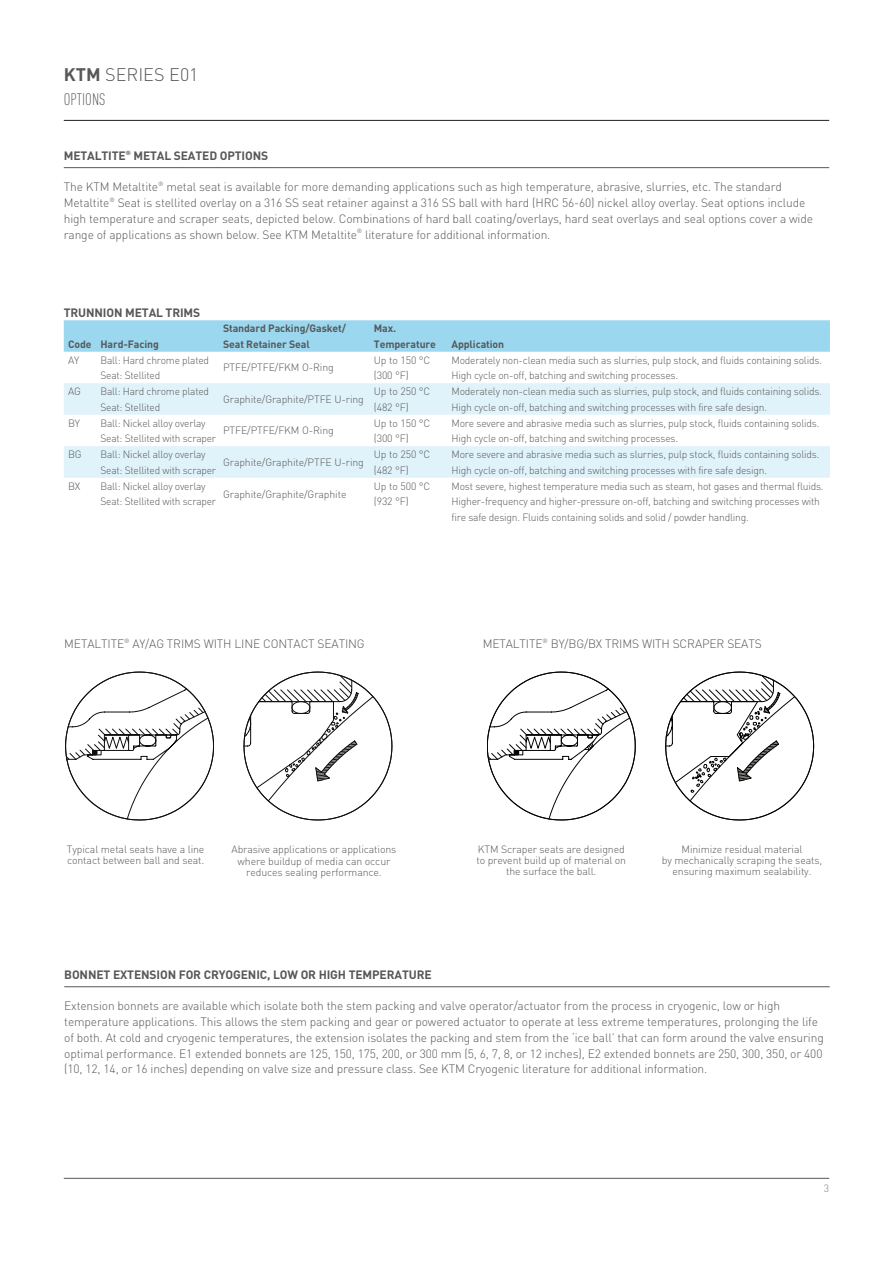
<style>
.page{position:relative;width:893px;height:1263px;background:#fff}
.page>*{position:absolute;margin:0;border:0;box-sizing:border-box;transform-origin:0 0}
.Page_Heading{font:300 18px "DIN Pro";color:#57585a}
.Page_Subheading{font:300 condensed 16.5px "DIN Pro";color:#57585a}
.Body{font:300 12px/15.8px "DIN Pro";letter-spacing:-.01em;color:#57585a}
.Image_Title{font:300 12px "DIN Pro";letter-spacing:-.01em;color:#57585a}
.Subtitle{font:700 12px "DIN Pro";letter-spacing:-.01em;color:#57585a}
.Table_Title{font:700 12px "DIN Pro";letter-spacing:-.01em;color:#57585a}
.Table_Body{font:300 10.5px/15.8px "DIN Pro";letter-spacing:-.02em;color:#57585a}
.Image_Annotation_Med{font:300 10.5px/11.2px "DIN Pro";letter-spacing:-.01em;color:#57585a;text-align:center}
.Table_Header{font:700 10.5px/15.8px "DIN Pro";letter-spacing:-.01em;color:#57585a}
.t1{font:300 10.5px "DIN Pro";color:#808285}
.s1{font-weight:700}
</style>
<div class="page">
<hr style="left:64px;top:120px;width:765px;height:1px;background:#231f20">
<hr style="left:64px;top:1178px;width:765px;height:1px;background:#57585a">
<svg style="left:65px;top:672px;width:328px;height:148px"></svg>
<svg style="left:487px;top:672px;width:328px;height:148px"></svg>
<hr style="left:64px;top:167px;width:765px;height:1px;background:#57585a">
<div style="left:64px;top:320px;width:766px;height:32px;background:#9bd8f0"></div>
<svg style="left:64px;top:383px;width:766px;height:95px;fill:#e1f3fa"></svg>
<hr style="left:64px;top:986px;width:766px;height:1px;background:#57585a">
<p class="Page_Heading" style="left:64px;top:61px;width:136px"><span class="s1">KTM</span> SERIES E01</p>
<p class="Page_Subheading" style="left:64px;top:88px;width:43px">OPTIONS</p>
<p class="Subtitle" style="left:64px;top:145px;width:206px">METALTITE<sup>®</sup> METAL SEATED OPTIONS</p>
<p class="Body" style="left:64px;top:178px;width:751px">The KTM Metaltite<sup>®</sup> metal seat is available for more demanding applications such as high temperature, abrasive, slurries, etc. The standard Metaltite<sup>®</sup> Seat is stellited overlay on a 316 SS seat retainer against a 316 SS ball with hard (HRC 56-60) nickel alloy overlay. Seat options include high temperature and scraper seats, depicted below. Combinations of hard ball coating/overlays, hard seat overlays and seal options cover a wide range of applications as shown below. See KTM Metaltite<sup>®</sup> literature for additional information.</p>
<p class="Table_Title" style="left:64px;top:303px;width:138px">TRUNNION METAL TRIMS</p>
<p class="Table_Header" style="left:68px;top:335px;width:25px">Code</p>
<p class="Table_Header" style="left:100px;top:335px;width:60px">Hard-Facing</p>
<p class="Table_Header" style="left:223px;top:319px;width:125px">Standard Packing/Gasket/</p>
<p class="Table_Header" style="left:223px;top:335px;width:88px">Seat Retainer Seal</p>
<p class="Table_Header" style="left:374px;top:319px;width:64px">Max.<br>Temperature</p>
<p class="Table_Header" style="left:451px;top:335px;width:54px">Application</p>
<p class="Table_Body" style="left:223px;top:359px;width:112px">PTFE/PTFE/FKM O-Ring</p>
<p class="Table_Body" style="left:374px;top:351px;width:58px">Up to 150 °C (300 °F)</p>
<p class="Table_Body" style="left:451px;top:351px;width:372px">Moderately non-clean media such as slurries, pulp stock, and fluids containing solids.</p>
<p class="Table_Body" style="left:68px;top:351px;width:13px">AY</p>
<p class="Table_Body" style="left:100px;top:351px;width:110px">Ball: Hard chrome plated</p>
<p class="Table_Body" style="left:100px;top:367px;width:61px">Seat: Stellited</p>
<p class="Table_Body" style="left:451px;top:367px;width:228px">High cycle on-off, batching and switching processes.</p>
<p class="Table_Body" style="left:223px;top:390px;width:142px">Graphite/Graphite/PTFE U-ring</p>
<p class="Table_Body" style="left:374px;top:382px;width:58px">Up to 250 °C (482 °F)</p>
<p class="Table_Body" style="left:451px;top:382px;width:372px">Moderately non-clean media such as slurries, pulp stock, and fluids containing solids.</p>
<p class="Table_Body" style="left:68px;top:382px;width:15px">AG</p>
<p class="Table_Body" style="left:100px;top:382px;width:110px">Ball: Hard chrome plated</p>
<p class="Table_Body" style="left:100px;top:398px;width:61px">Seat: Stellited</p>
<p class="Table_Body" style="left:451px;top:398px;width:317px">High cycle on-off, batching and switching processes with fire safe design.</p>
<p class="Table_Body" style="left:223px;top:422px;width:112px">PTFE/PTFE/FKM O-Ring</p>
<p class="Table_Body" style="left:374px;top:414px;width:58px">Up to 150 °C (300 °F)</p>
<p class="Table_Body" style="left:451px;top:414px;width:370px">More severe and abrasive media such as slurries, pulp stock, fluids containing solids.</p>
<p class="Table_Body" style="left:68px;top:414px;width:14px">BY</p>
<p class="Table_Body" style="left:100px;top:414px;width:107px">Ball: Nickel alloy overlay</p>
<p class="Table_Body" style="left:100px;top:430px;width:117px">Seat: Stellited with scraper</p>
<p class="Table_Body" style="left:451px;top:430px;width:228px">High cycle on-off, batching and switching processes.</p>
<p class="Table_Body" style="left:223px;top:453px;width:142px">Graphite/Graphite/PTFE U-ring</p>
<p class="Table_Body" style="left:374px;top:445px;width:58px">Up to 250 °C (482 °F)</p>
<p class="Table_Body" style="left:451px;top:445px;width:370px">More severe and abrasive media such as slurries, pulp stock, fluids containing solids.</p>
<p class="Table_Body" style="left:68px;top:445px;width:15px">BG</p>
<p class="Table_Body" style="left:100px;top:445px;width:107px">Ball: Nickel alloy overlay</p>
<p class="Table_Body" style="left:100px;top:461px;width:117px">Seat: Stellited with scraper</p>
<p class="Table_Body" style="left:451px;top:461px;width:317px">High cycle on-off, batching and switching processes with fire safe design.</p>
<p class="Table_Body" style="left:223px;top:485px;width:125px">Graphite/Graphite/Graphite</p>
<p class="Table_Body" style="left:374px;top:477px;width:58px">Up to 500 °C (932 °F)</p>
<p class="Table_Body" style="left:451px;top:477px;width:374px">Most severe, highest temperature media such as steam, hot gases and thermal fluids.</p>
<p class="Table_Body" style="left:68px;top:477px;width:14px">BX</p>
<p class="Table_Body" style="left:100px;top:477px;width:107px">Ball: Nickel alloy overlay</p>
<p class="Table_Body" style="left:100px;top:493px;width:117px">Seat: Stellited with scraper</p>
<p class="Table_Body" style="left:451px;top:493px;width:370px">Higher-frequency and higher-pressure on-off, batching and switching processes with fire safe design. Fluids containing solids and solid / powder handling.</p>
<p class="Image_Title" style="left:64px;top:634px;width:302px">METALTITE<sup>®</sup> AY/AG TRIMS WITH LINE CONTACT SEATING</p>
<p class="Image_Title" style="left:483px;top:634px;width:281px">METALTITE<sup>®</sup> BY/BG/BX TRIMS WITH SCRAPER SEATS</p>
<p class="Image_Annotation_Med" style="left:67px;top:842px;width:139px;text-align:left">Typical metal seats have a line contact between ball and seat.</p>
<p class="Image_Annotation_Med" style="left:231px;top:843px;width:166px">Abrasive applications or applications</p>
<p class="Image_Annotation_Med" style="left:238px;top:854px;width:154px">where buildup of media can occur</p>
<p class="Image_Annotation_Med" style="left:246px;top:865px;width:137px">reduces sealing performance.</p>
<p class="Image_Annotation_Med" style="left:476px;top:842px;width:151px">KTM Scraper seats are designed to prevent build up of material on the surface the ball.</p>
<p class="Image_Annotation_Med" style="left:662px;top:842px;width:162px">Minimize residual material<br>by mechanically scraping the seats, ensuring maximum sealability.</p>
<p class="Subtitle" style="left:64px;top:964px;width:369px">BONNET EXTENSION FOR CRYOGENIC, LOW OR HIGH TEMPERATURE</p>
<p class="Body" style="left:64px;top:997px;width:761px">Extension bonnets are available which isolate both the stem packing and valve operator/actuator from the process in cryogenic, low or high temperature applications. This allows the stem packing and gear or powered actuator to operate at less extreme temperatures, prolonging the life of both. At cold and cryogenic temperatures, the extension isolates the packing and stem from the ‘ice ball’ that can form around the valve ensuring optimal performance. E1 extended bonnets are 125, 150, 175, 200, or 300 mm (5, 6, 7, 8, or 12 inches), E2 extended bonnets are 250, 300, 350, or 400 (10, 12, 14, or 16 inches) depending on valve size and pressure class. See KTM Cryogenic literature for additional information.</p>
<p class="t1" style="left:824px;top:1180px;width:7px">3</p>
</div>
